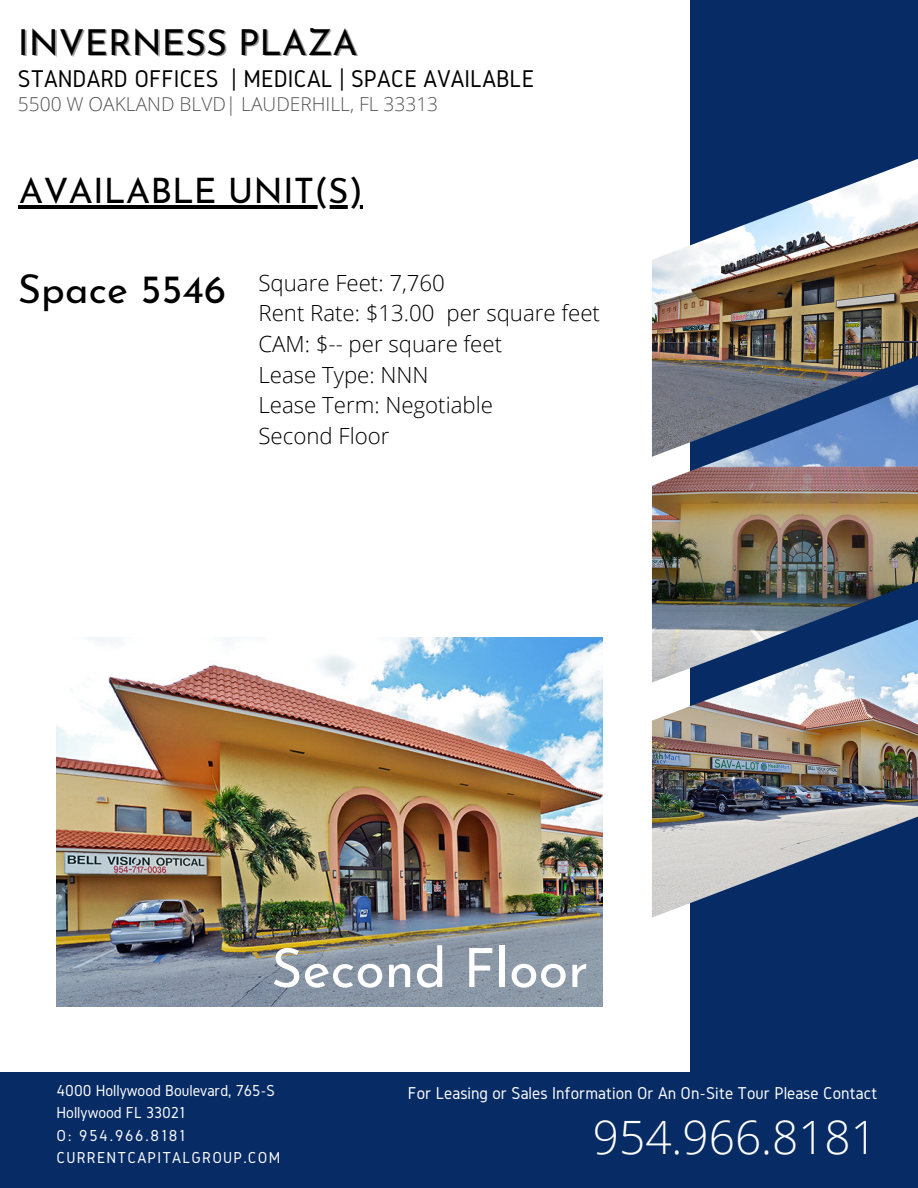
<style>
.page{position:relative;width:918px;height:1188px;background:#fff}
.page>*{position:absolute;margin:0;border:0;box-sizing:border-box;transform-origin:0 0}
.t1{font:54px "Josefin Sans";color:#fff}
.t2{font:300 46.05px "Open Sans";color:#fff}
.t3{font:40.2px "Josefin Sans";color:#000}
.t4{font:35.85px "Josefin Sans";color:#000}
.t5{font:35.1px "Josefin Sans";color:#000}
.t6{font:25.2px "Gidole";color:#000}
.t7{font:300 22.2px "Open Sans";color:#000}
.t8{font:300 19.2px "Open Sans";color:#545454}
.t9{font:17.85px "Gidole";color:#fff}
.t10{font:16.5px "Gidole";color:#fff}
.t11{font:16.5px "Gidole";letter-spacing:.07em;color:#fff}
.t12{font:16.5px "Gidole";letter-spacing:.115em;color:#fff}
</style>
<div class="page">
<div style="left:690px;top:0;width:228px;height:1125px;background:#072b64"></div>
<div style="left:0;top:1072px;width:918px;height:116px;background:#072b64"></div>
<img style="left:652px;top:159px;width:266px;height:226px">
<img style="left:652px;top:385px;width:266px;height:235px">
<img style="left:652px;top:620px;width:266px;height:298px">
<img style="left:57px;top:637px;width:545px;height:369px">
<hr style="left:19px;top:205px;width:344px;height:4px;background:#000">
<p class="t4" style="left:18px;top:28px;width:341px">INVERNESS PLAZA</p>
<p class="t6" style="left:18px;top:65px;width:518px">STANDARD OFFICES | MEDICAL | SPACE AVAILABLE</p>
<p class="t8" style="left:18px;top:91px;width:422px">5500 W OAKLAND BLVD| LAUDERHILL, FL 33313</p>
<p class="t5" style="left:19px;top:177px;width:346px">AVAILABLE UNIT(S)</p>
<p class="t3" style="left:18px;top:273px;width:210px">Space 5546</p>
<p class="t7" style="left:258px;top:267px;width:188px">Square Feet: 7,760</p>
<p class="t7" style="left:258px;top:298px;width:343px">Rent Rate: $13.00 per square feet</p>
<p class="t7" style="left:258px;top:328px;width:245px">CAM: $-- per square feet</p>
<p class="t7" style="left:258px;top:359px;width:172px">Lease Type: NNN</p>
<p class="t7" style="left:258px;top:390px;width:236px">Lease Term: Negotiable</p>
<p class="t7" style="left:258px;top:420px;width:132px">Second Floor</p>
<p class="t1" style="left:271px;top:947px;width:319px">Second Floor</p>
<p class="t10" style="left:57px;top:1082px;width:220px">4000 Hollywood Boulevard, 765-S</p>
<p class="t10" style="left:57px;top:1104px;width:130px">Hollywood FL 33021</p>
<p class="t12" style="left:57px;top:1126px;width:130px">O: 954.966.8181</p>
<p class="t11" style="left:57px;top:1148px;width:225px">CURRENTCAPITALGROUP.COM</p>
<p class="t9" style="left:408px;top:1083px;width:471px">For Leasing or Sales Information Or An On-Site Tour Please Contact</p>
<p class="t2" style="left:593px;top:1105px;width:286px">954.966.8181</p>
</div>
